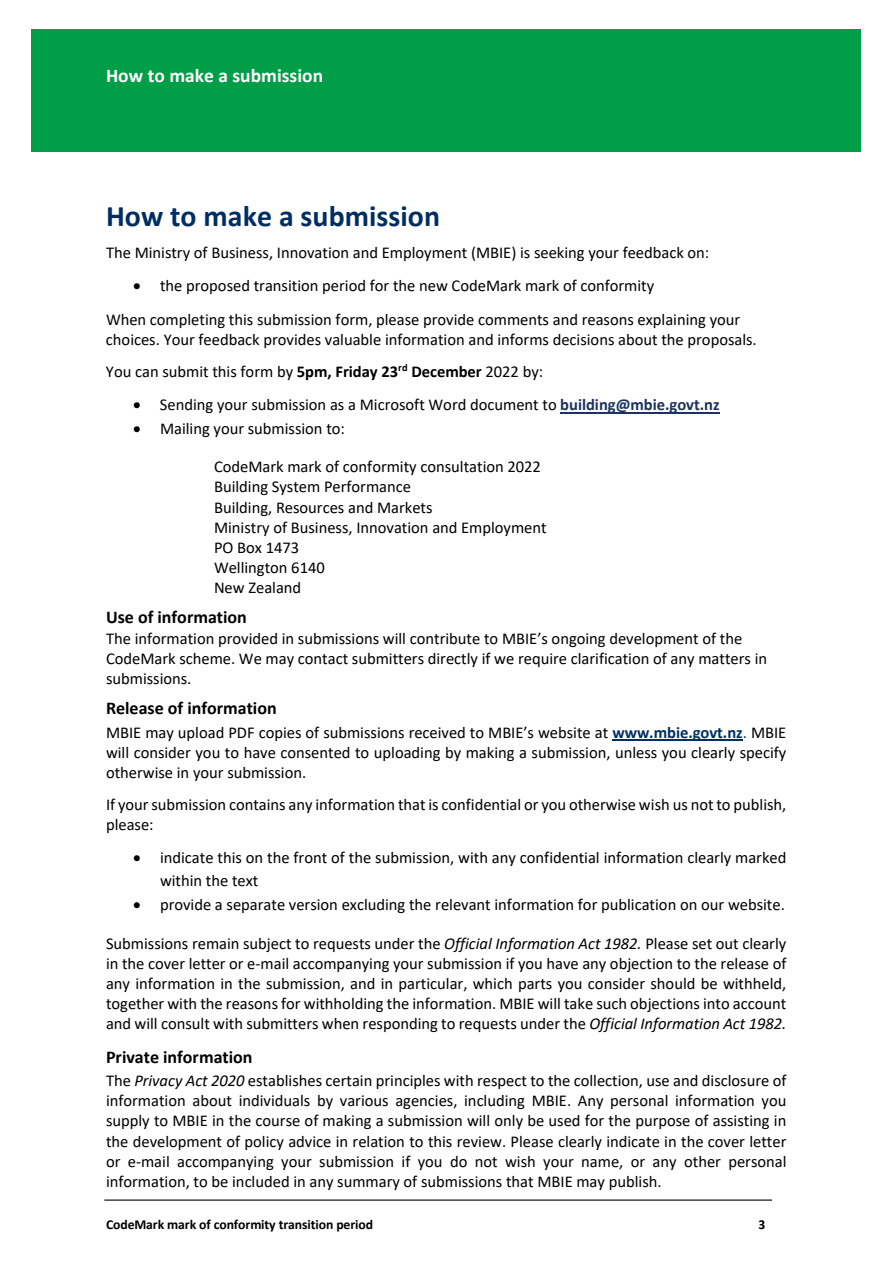
<style>
.page{position:relative;width:893px;height:1263px;background:#fff}
.page>*{position:absolute;margin:0;border:0;box-sizing:border-box;transform-origin:0 0}
.t1{font:700 29.85px "Calibri";color:#002e62}
.t2{font:700 19.5px "Calibri";color:#fff}
.t3{font:700 18px "Calibri";color:#000}
.t4{font:16.5px/20.1px "Calibri";color:#000}
.t5{font:700 13.65px "Calibri";letter-spacing:-.005em;color:#000}
.s1{font-weight:700}
.s2{font-weight:700;color:#1d3260}
.s3{font-weight:700;color:#002e63}
.s4{color:#002e63}
.s5{font-style:italic}
</style>
<div class="page">
<div style="left:32px;top:30px;width:829px;height:122px;background:#009f47"></div>
<hr style="left:104px;top:1199px;width:668px;height:2px;background:#000">
<hr style="left:560px;top:412px;width:159px;height:1px;background:#1d3260">
<hr style="left:613px;top:739px;width:130px;height:1px;background:#002e63">
<p class="t2" style="left:106px;top:63px;width:219px">How to make a submission</p>
<h1 class="t1" style="left:106px;top:197px;width:336px">How to make a submission</h1>
<p class="t4" style="left:106px;top:243px;width:605px">The Ministry of Business, Innovation and Employment (MBIE) is seeking your feedback on:</p>
<p class="t4" style="left:106px;top:269px;width:636px;line-height:33.5px;text-indent:27px">• the proposed transition period for the new CodeMark mark of conformity<br>When completing this submission form, please provide comments and reasons explaining your</p>
<p class="t4" style="left:106px;top:323px;width:652px;line-height:32.4px">choices. Your feedback provides valuable information and informs decisions about the proposals.<br>You can submit this form by <span class="s1">5pm, Friday 23</span><sup>rd</sup> <span class="s1">December</span> 2022 by:</p>
<p class="t4" style="left:133px;top:395px;width:588px">• Sending your submission as a Microsoft Word document to <span class="s2">building@mbie.govt.nz</span></p>
<p class="t4" style="left:133px;top:418px;width:214px">• Mailing your submission to:</p>
<p class="t4" style="left:214px;top:456px;width:334px">CodeMark mark of conformity consultation 2022<br>Building System Performance<br>Building, Resources and Markets<br>Ministry of Business, Innovation and Employment<br>PO Box 1473<br>Wellington 6140<br>New Zealand</p>
<p class="t3" style="left:106px;top:606px;width:142px">Use of information</p>
<p class="t4" style="left:106px;top:628px;width:663px">The information provided in submissions will contribute to MBIE’s ongoing development of the<br>CodeMark scheme. We may contact submitters directly if we require clarification of any matters in submissions.</p>
<p class="t3" style="left:106px;top:697px;width:172px">Release of information</p>
<p class="t4" style="left:106px;top:722px;width:682px;text-align:justify">MBIE may upload PDF copies of submissions received to MBIE’s website at <span class="s3">www.mbie.govt.nz</span><span class="s4">.</span> MBIE will consider you to have consented to uploading by making a submission, unless you clearly specify otherwise in your submission.</p>
<p class="t4" style="left:106px;top:794px;width:682px">If your submission contains any information that is confidential or you otherwise wish us not to publish, please:</p>
<p class="t4" style="left:160px;top:846px;width:628px;line-height:23.1px;text-indent:-27px">• indicate this on the front of the submission, with any confidential information clearly marked within the text</p>
<p class="t4" style="left:133px;top:895px;width:653px">• provide a separate version excluding the relevant information for publication on our website.</p>
<p class="t4" style="left:106px;top:933px;width:682px;text-align:justify">Submissions remain subject to requests under the <span class="s5">Official Information Act 1982.</span> Please set out clearly in the cover letter or e-mail accompanying your submission if you have any objection to the release of any information in the submission, and in particular, which parts you consider should be withheld, together with the reasons for withholding the information. MBIE will take such objections into account and will consult with submitters when responding to requests under the <span class="s5">Official Information Act 1982.</span></p>
<p class="t3" style="left:106px;top:1045px;width:148px">Private information</p>
<p class="t4" style="left:106px;top:1070px;width:682px;text-align:justify">The <span class="s5">Privacy Act 2020</span> establishes certain principles with respect to the collection, use and disclosure of information about individuals by various agencies, including MBIE. Any personal information you supply to MBIE in the course of making a submission will only be used for the purpose of assisting in the development of policy advice in relation to this review. Please clearly indicate in the cover letter or e-mail accompanying your submission if you do not wish your name, or any other personal information, to be included in any summary of submissions that MBIE may publish.</p>
<p class="t5" style="left:106px;top:1216px;width:269px">CodeMark mark of conformity transition period</p>
<p class="t5" style="left:758px;top:1216px;width:8px">3</p>
</div>
